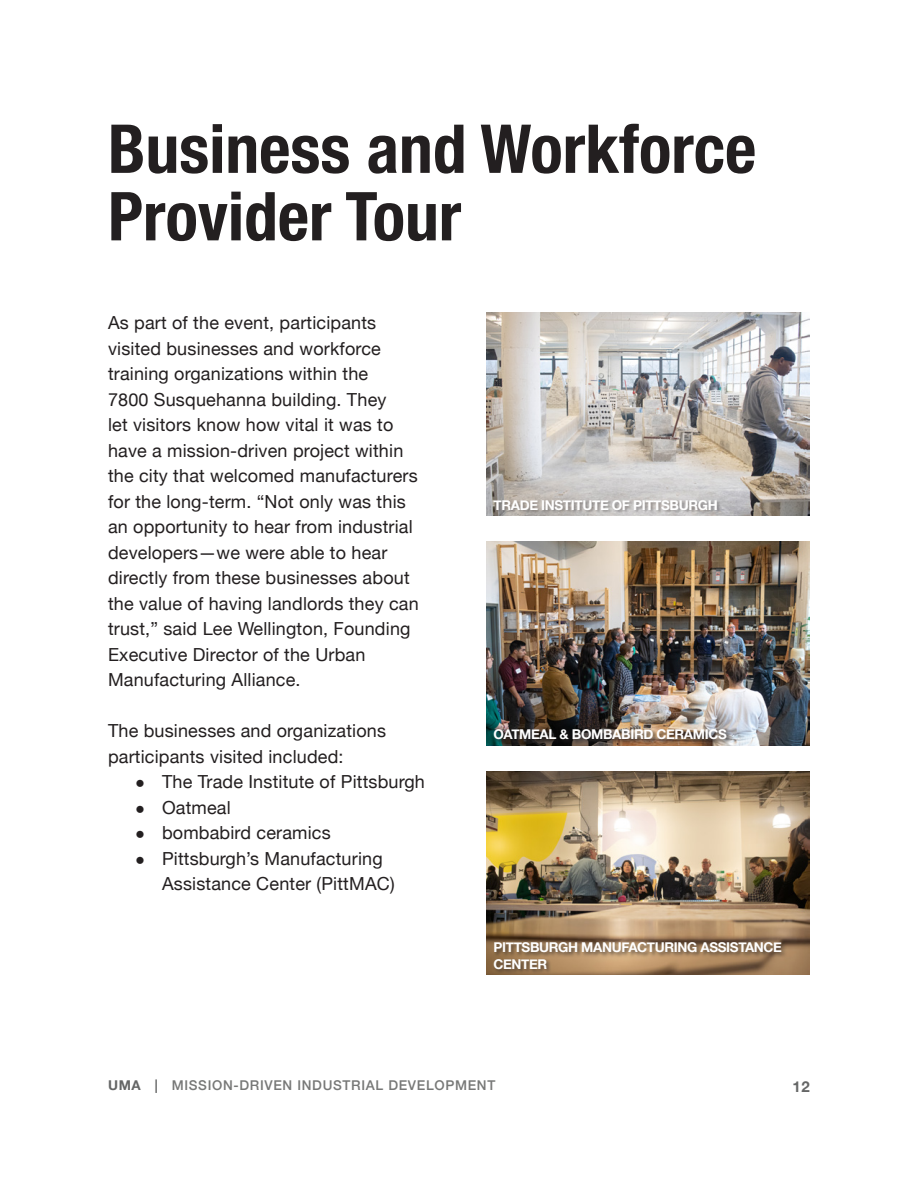
<style>
.page{position:relative;width:918px;height:1188px;background:#fff}
.page>*{position:absolute;margin:0;border:0;box-sizing:border-box;transform-origin:0 0}
.t1{font:700 condensed 67.5px/67.5px "Helvetica Neue";color:#231f20}
.t2{font:18px/25.5px "Helvetica Neue";letter-spacing:.01em;color:#231f20}
.t3{font:700 15px "Helvetica Neue";color:#656666}
.t4{font:700 13.5px/16.2px "Helvetica Neue";letter-spacing:-.025em;color:#fff}
.t5{font:500 13.5px "Helvetica Neue";letter-spacing:.05em;color:#777877}
.s1{font-family:"Arial";font-size:16.5px}
.s2{font-weight:700;color:#656666}
</style>
<div class="page">
<img style="left:486px;top:312px;width:324px;height:204px">
<img style="left:486px;top:542px;width:324px;height:204px">
<img style="left:486px;top:771px;width:324px;height:204px">
<div style="left:493px;top:942px;width:294px;height:32px;background:#231f20;opacity:.6"></div>
<div style="left:494px;top:500px;width:227px;height:14px;background:#231f20;opacity:.3"></div>
<div style="left:493px;top:728px;width:239px;height:17px;background:#231f20;opacity:.8"></div>
<p class="t1" style="left:108px;top:110px;width:650px">Business and Workforce<br>Provider Tour</p>
<p class="t2" style="left:108px;top:311px;width:312px">As part of the event, participants visited businesses and workforce training organizations within the<br>7800 Susquehanna building. They<br>let visitors know how vital it was to have a mission-driven project within the city that welcomed manufacturers for the long-term. “Not only was this an opportunity to hear from industrial developers—we were able to hear directly from these businesses about the value of having landlords they can trust,” said Lee Wellington, Founding Executive Director of the Urban Manufacturing Alliance.</p>
<p class="t2" style="left:108px;top:719px;width:280px">The businesses and organizations participants visited included:</p>
<p class="t2" style="left:135px;top:770px;width:291px"><span class="s1">●</span> The Trade Institute of Pittsburgh</p>
<p class="t2" style="left:135px;top:796px;width:97px"><span class="s1">●</span> Oatmeal</p>
<p class="t2" style="left:135px;top:821px;width:197px"><span class="s1">●</span> bombabird ceramics</p>
<p class="t2" style="left:162px;top:847px;width:234px;text-indent:-27px"><span class="s1">●</span> Pittsburgh’s Manufacturing<br>Assistance Center (PittMAC)</p>
<p class="t4" style="left:494px;top:497px;width:226px">TRADE INSTITUTE OF PITTSBURGH</p>
<p class="t4" style="left:494px;top:727px;width:235px">OATMEAL &amp; BOMBABIRD CERAMICS</p>
<p class="t4" style="left:494px;top:940px;width:290px">PITTSBURGH MANUFACTURING ASSISTANCE<br>CENTER</p>
<p class="t5" style="left:108px;top:1075px;width:389px"><span class="s2">UMA |</span> MISSION-DRIVEN INDUSTRIAL DEVELOPMENT</p>
<p class="t3" style="left:793px;top:1075px;width:19px">12</p>
</div>
